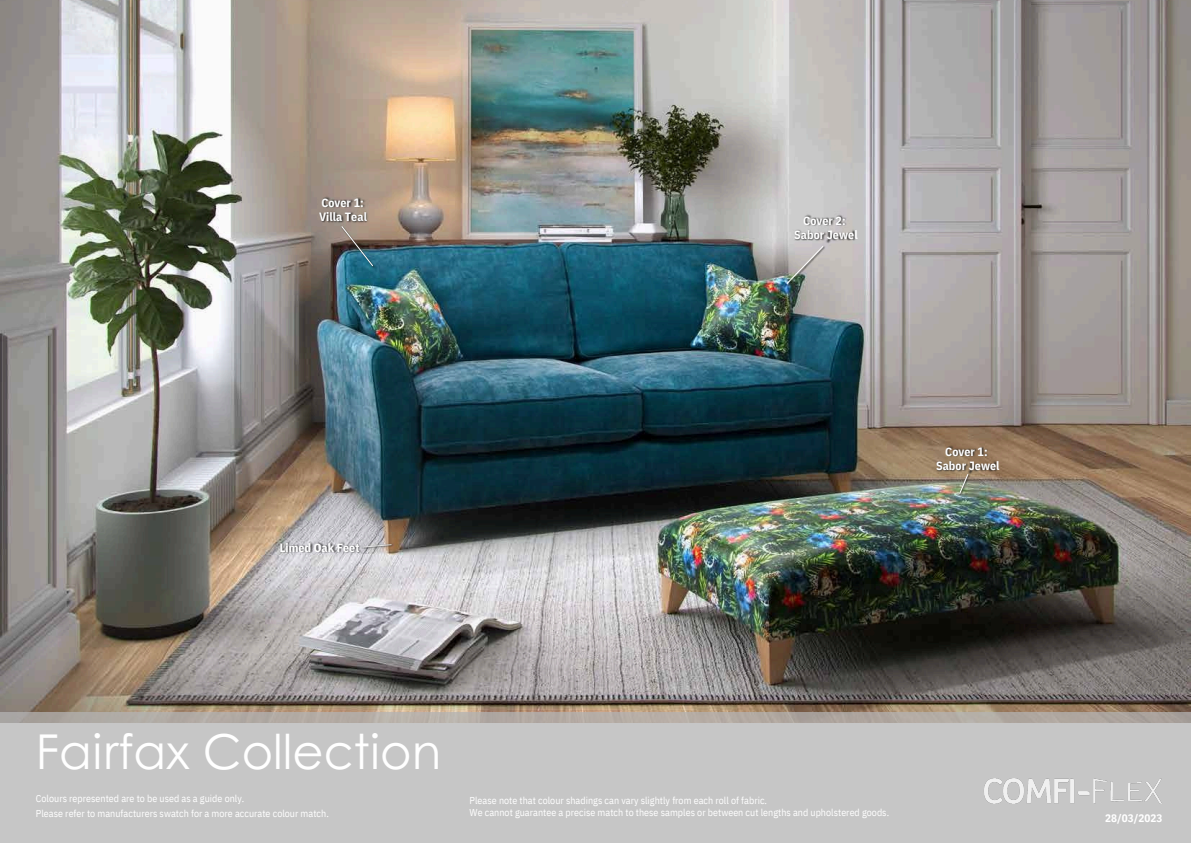
<style>
.page{position:relative;width:1191px;height:843px;background:#fff}
.page>*{position:absolute;margin:0;border:0;box-sizing:border-box;transform-origin:0 0}
.t1{font:48px "Century Gothic";color:#fff}
.t2{font:700 12px/14.2px "IBM Plex Sans Cond";letter-spacing:.005em;color:#fff;text-align:center}
.t3{font:700 11px "IBM Plex Sans Cond";letter-spacing:.005em;color:#fff}
.t4{font:10px/11.2px "IBM Plex Sans Cond";letter-spacing:.005em;color:#fff}
</style>
<div class="page">
<img style="left:0;top:0;width:1190px;height:712px">
<svg style="left:0;top:712px;width:1190px;height:130px;fill:#c6c6c6"></svg>
<img style="left:785px;top:244px;width:41px;height:43px">
<svg style="left:786px;top:246px;width:37px;height:38px"></svg>
<img style="left:792px;top:211px;width:65px;height:34px">
<img style="left:340px;top:224px;width:36px;height:45px">
<svg style="left:341px;top:226px;width:32px;height:40px"></svg>
<img style="left:317px;top:193px;width:52px;height:34px">
<img style="left:278px;top:539px;width:84px;height:18px">
<img style="left:361px;top:542px;width:33px;height:8px">
<svg style="left:362px;top:544px;width:29px;height:3px"></svg>
<img style="left:978px;top:772px;width:189px;height:36px">
<img style="left:957px;top:476px;width:14px;height:21px">
<svg style="left:959px;top:476px;width:9px;height:17px"></svg>
<img style="left:934px;top:442px;width:65px;height:34px">
<p class="t2" style="left:319px;top:195px;width:49px;text-align:left">Cover 1:<br>Villa Teal</p>
<h2 class="t2" style="left:794px;top:213px;width:65px">Cover 2:<br>Sabor Jewel</h2>
<p class="t2" style="left:280px;top:540px;width:81px">Limed Oak Feet</p>
<p class="t2" style="left:935px;top:444px;width:65px">Cover 1:<br>Sabor Jewel</p>
<p class="t1" style="left:36px;top:715px;width:407px">Fairfax Collection</p>
<h2 class="t4" style="left:36px;top:792px;width:210px">Colours represented are to be used as a guide only.</h2>
<p class="t4" style="left:36px;top:807px;width:294px">Please refer to manufacturers swatch for a more accurate colour match.</p>
<p class="t4" style="left:469px;top:794px;width:421px">Please note that colour shadings can vary slightly from each roll of fabric.<br>We cannot guarantee a precise match to these samples or between cut lengths and upholstered goods.</p>
<h2 class="t3" style="left:1105px;top:810px;width:59px">28/03/2023</h2>
</div>
